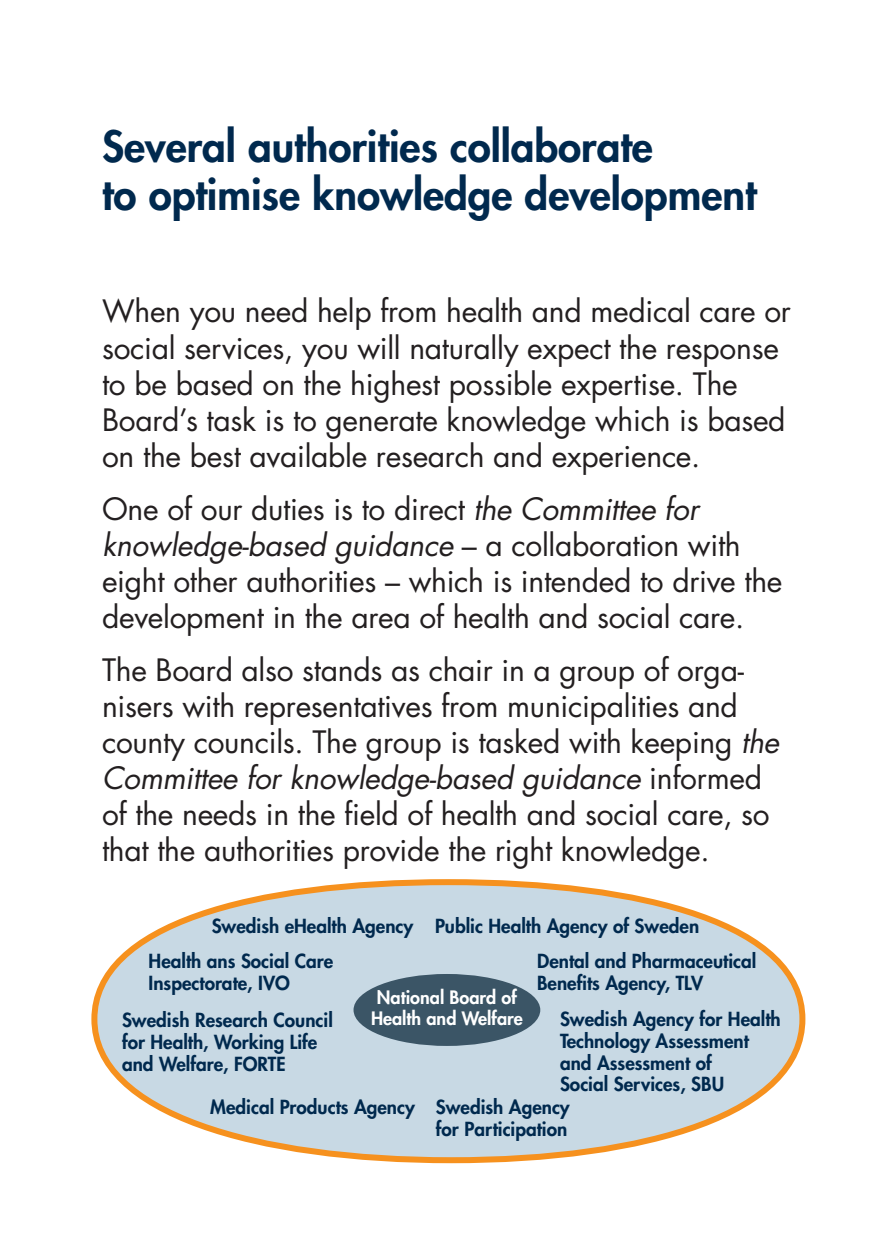
<style>
.page{position:relative;width:893px;height:1259px;background:#fff}
.page>*{position:absolute;margin:0;border:0;box-sizing:border-box;transform-origin:0 0}
.t1{font:800 42px/48px "Futura Std";color:#00294e}
.t2{font:30px/36px "Futura Std";letter-spacing:-.01em;color:#231f20}
.illustration{font:800 18.9px/21.6px "Futura Std";color:#00294e}
.baksida{font:800 18px/21px "Futura Std";color:#fff;text-align:center}
.s1{font-style:italic}
</style>
<div class="page">
<div style="left:94px;top:882px;width:708px;height:278px;background:#c8d9e4;border-radius:50%"></div>
<div style="left:354px;top:974px;width:186px;height:72px;background:#3b5566;border-radius:50%"></div>
<p class="t1" style="left:102px;top:123px;width:656px">Several authorities collaborate<br>to optimise knowledge development</p>
<p class="t2" style="left:102px;top:294px;width:690px">When you need help from health and medical care or social services, you will naturally expect the response to be based on the highest possible expertise. The Board’s task is to generate knowledge which is based on the best available research and experience.</p>
<p class="t2" style="left:102px;top:491px;width:682px">One of our duties is to direct <span class="s1">the Committee for knowledge-based guidance</span> – a collaboration with eight other authorities – which is intended to drive the development in the area of health and social care.</p>
<p class="t2" style="left:102px;top:652px;width:679px">The Board also stands as chair in a group of orga&shy;nisers with representatives from municipalities and county councils. The group is tasked with keeping <span class="s1">the Committee for knowledge-based guidance</span> informed of the needs in the field of health and social care, so that the authorities provide the right knowledge.</p>
<p class="illustration" style="left:212px;top:915px;width:203px">Swedish eHealth Agency</p>
<p class="illustration" style="left:435px;top:915px;width:266px">Public Health Agency of Sweden</p>
<p class="illustration" style="left:149px;top:950px;width:186px">Health ans Social Care<br>Inspectorate, IVO</p>
<p class="illustration" style="left:122px;top:1009px;width:212px">Swedish Research Council for Health, Working Life and Welfare, FORTE</p>
<p class="baksida" style="left:371px;top:986px;width:153px">National Board of<br>Health and Welfare</p>
<p class="illustration" style="left:537px;top:950px;width:221px">Dental and Pharmaceutical<br>Benefits Agency, TLV</p>
<p class="illustration" style="left:560px;top:1008px;width:222px">Swedish Agency for Health<br>Technology Assessment and Assessment of<br>Social Services, SBU</p>
<p class="illustration" style="left:210px;top:1096px;width:206px">Medical Products Agency</p>
<p class="illustration" style="left:436px;top:1096px;width:135px">Swedish Agency for Participation</p>
</div>
